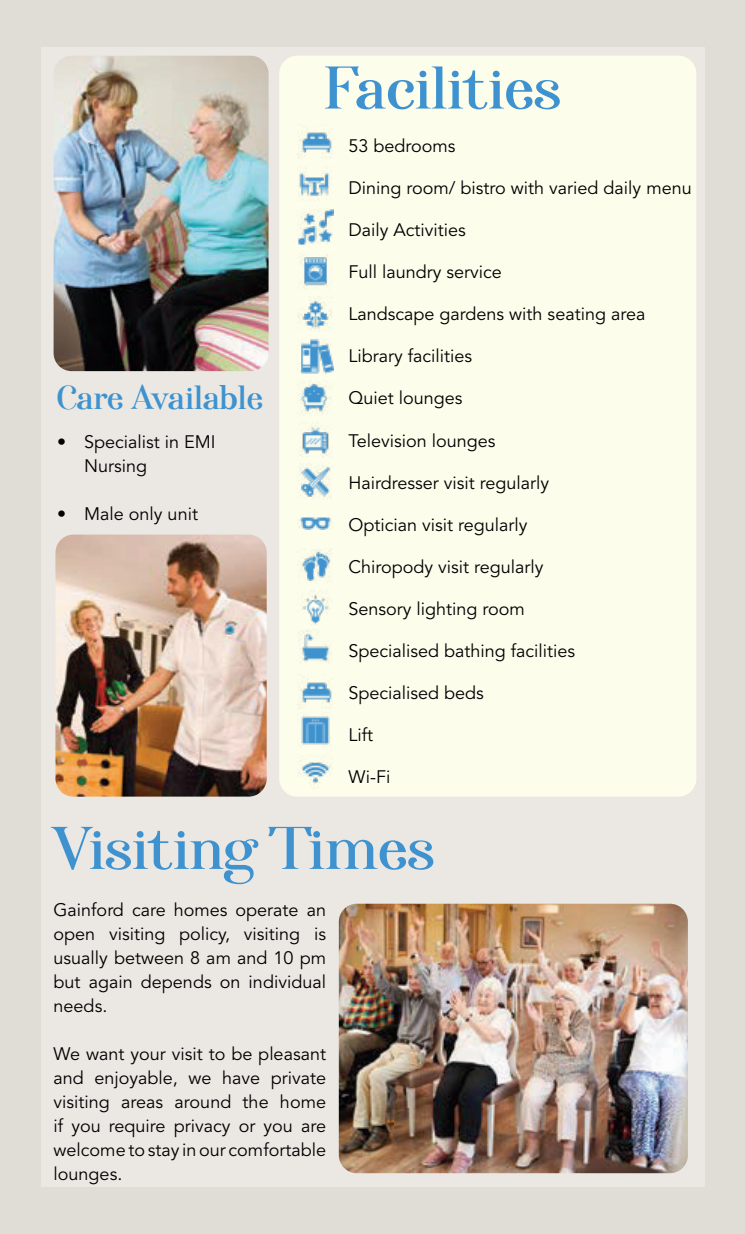
<style>
.page{position:relative;width:745px;height:1234px;background:#fff}
.page>*{position:absolute;margin:0;border:0;box-sizing:border-box;transform-origin:0 0}
.t1{font:60px "Afterglow";letter-spacing:.02em;color:#3e92cf}
.t2{font:33px "Afterglow";letter-spacing:.02em;color:#3e92cf}
.t3{font:18px/24px "Avenir";color:#000001;text-align:justify}
</style>
<div class="page">
<div style="left:0;top:0;width:744px;height:1233px;background:#dfddd6"></div>
<div style="left:41px;top:47px;width:663px;height:1139px;background:#ebe8e3"></div>
<div style="left:279px;top:56px;width:417px;height:740px;background:#fdfdec;border-radius:18px"></div>
<img style="left:54px;top:56px;width:214px;height:315px">
<img style="left:55px;top:534px;width:211px;height:262px">
<img style="left:338px;top:903px;width:349px;height:269px">
<img style="left:300px;top:383px;width:31px;height:31px">
<img style="left:300px;top:427px;width:29px;height:30px">
<img style="left:300px;top:255px;width:28px;height:32px">
<img style="left:299px;top:517px;width:33px;height:13px">
<img style="left:300px;top:465px;width:31px;height:34px">
<img style="left:302px;top:594px;width:27px;height:31px">
<img style="left:297px;top:762px;width:34px;height:22px">
<img style="left:301px;top:716px;width:29px;height:29px">
<img style="left:297px;top:132px;width:35px;height:26px">
<img style="left:300px;top:338px;width:33px;height:36px">
<img style="left:299px;top:173px;width:31px;height:27px">
<img style="left:297px;top:299px;width:35px;height:31px">
<img style="left:300px;top:550px;width:32px;height:31px">
<img style="left:300px;top:629px;width:32px;height:34px">
<img style="left:297px;top:682px;width:35px;height:26px">
<img style="left:298px;top:209px;width:35px;height:36px">
<h2 class="t2" style="left:57px;top:378px;width:207px">Care Available</h2>
<p class="t3" style="left:84px;top:430px;width:133px;text-indent:-27px">• Specialist in EMI<br>Nursing</p>
<p class="t3" style="left:57px;top:502px;width:142px">• Male only unit</p>
<h1 class="t1" style="left:323px;top:53px;width:238px">Facilities</h1>
<p class="t3" style="left:348px;top:135px;width:109px">53 bedrooms</p>
<p class="t3" style="left:348px;top:177px;width:344px">Dining room/ bistro with varied daily menu</p>
<p class="t3" style="left:348px;top:219px;width:119px">Daily Activities</p>
<p class="t3" style="left:348px;top:261px;width:155px">Full laundry service</p>
<p class="t3" style="left:348px;top:303px;width:298px">Landscape gardens with seating area</p>
<p class="t3" style="left:348px;top:345px;width:125px">Library facilities</p>
<p class="t3" style="left:348px;top:387px;width:116px">Quiet lounges</p>
<p class="t3" style="left:348px;top:429px;width:149px">Television lounges</p>
<p class="t3" style="left:348px;top:471px;width:202px">Hairdresser visit regularly</p>
<p class="t3" style="left:348px;top:513px;width:180px">Optician visit regularly</p>
<p class="t3" style="left:348px;top:555px;width:196px">Chiropody visit regularly</p>
<p class="t3" style="left:348px;top:597px;width:178px">Sensory lighting room</p>
<p class="t3" style="left:348px;top:639px;width:228px">Specialised bathing facilities</p>
<p class="t3" style="left:348px;top:681px;width:137px">Specialised beds</p>
<p class="t3" style="left:348px;top:723px;width:26px">Lift</p>
<p class="t3" style="left:348px;top:765px;width:44px">Wi-Fi</p>
<h1 class="t1" style="left:54px;top:812px;width:381px">Visiting Times</h1>
<p class="t3" style="left:54px;top:898px;width:274px">Gainford care homes operate an open visiting policy, visiting is usually between 8 am and 10 pm but again depends on individual needs.</p>
<p class="t3" style="left:54px;top:1042px;width:274px">We want your visit to be pleasant and enjoyable, we have private visiting areas around the home if you require privacy or you are welcome to stay in our comfortable lounges.</p>
</div>
